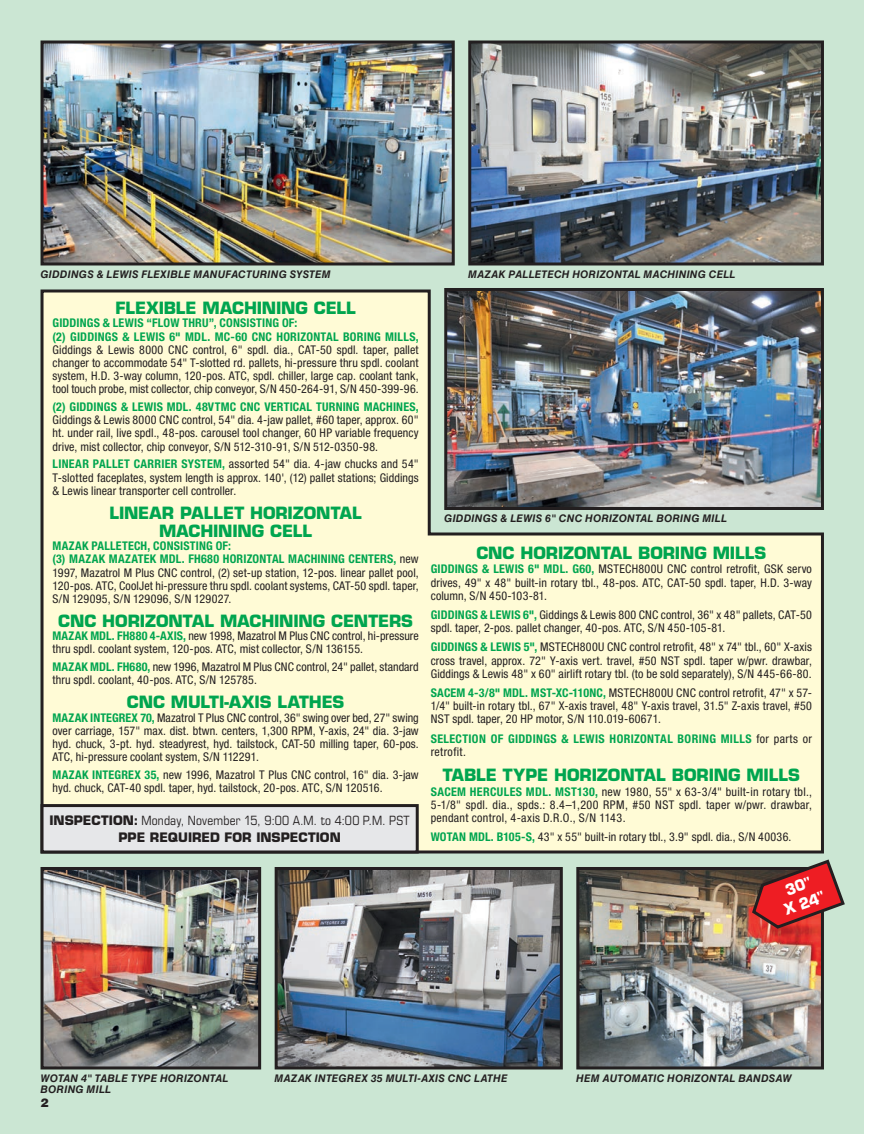
<style>
.page{position:relative;width:878px;height:1134px;background:#cbe6d3}
.page>*{position:absolute;margin:0;border:0;box-sizing:border-box;transform-origin:0 0}
.INV-HEAD{font:700 16.5px/18px "Eurostile";letter-spacing:-.005em;color:#00a54f;text-align:center}
.FLAG-TYPE{font:700 15px/18px "Eurostile";color:#fff;text-align:center;scale:.95 1}
.t1{font:condensed 12.75px "Eurostile";letter-spacing:.015em;color:#231f20}
.t2{font:700 12.75px "Eurostile";letter-spacing:.005em;color:#231f20}
.INV-BODY_less_lead{font:condensed 12px/13.2px "Helvetica Neue LT Std";letter-spacing:.01em;color:#231f20;text-align:justify}
.INV-BODY{font:700 condensed 12px "Helvetica Neue LT Std";letter-spacing:.015em;color:#00a54f}
.INV-BODY_less_lead-2{font:700 condensed 12px/13.2px "Helvetica Neue LT Std";letter-spacing:.03em;color:#00a54f}
.t3{font:900 12px "Helvetica";color:#231f20}
.t4{font:italic 700 10.5px/11.6px "Helvetica LT Std";letter-spacing:.025em;color:#231f20}
.s1{font-weight:700;color:#00a54f}
.s2{font-weight:400;color:#231f20}
.s3{font-weight:700;font-stretch:normal}
</style>
<div class="page">
<div style="left:864px;top:0;width:14px;height:1134px;background:#fff"></div>
<img style="left:44px;top:44px;width:406px;height:218px">
<div style="left:40px;top:40px;width:414px;height:226px;border:3px solid #231f20"></div>
<img style="left:472px;top:44px;width:348px;height:218px">
<div style="left:468px;top:40px;width:356px;height:226px;border:3px solid #231f20"></div>
<svg style="left:40px;top:288px;width:784px;height:566px;background:#dcdcc1"></svg>
<img style="left:44px;top:871px;width:213px;height:195px">
<div style="left:40px;top:867px;width:221px;height:203px;border:3px solid #231f20"></div>
<img style="left:278px;top:871px;width:280px;height:195px">
<div style="left:274px;top:867px;width:288px;height:203px;border:3px solid #231f20"></div>
<img style="left:580px;top:871px;width:240px;height:195px">
<div style="left:576px;top:867px;width:248px;height:203px;border:3px solid #231f20"></div>
<div style="left:42px;top:806px;width:375px;height:46px;background:#e6e7e9"></div>
<div style="left:40px;top:804px;width:378px;height:50px;border:3px solid #231f20"></div>
<svg style="left:750px;top:859px;width:95px;height:71px"></svg>
<p class="t4" style="left:40px;top:268px;width:291px">GIDDINGS &amp; LEWIS FLEXIBLE MANUFACTURING SYSTEM</p>
<p class="t4" style="left:468px;top:268px;width:268px">MAZAK PALLETECH HORIZONTAL MACHINING CELL</p>
<p class="INV-HEAD" style="left:115px;top:299px;width:242px">FLEXIBLE MACHINING CELL</p>
<p class="INV-BODY" style="left:52px;top:316px;width:246px">GIDDINGS &amp; LEWIS “FLOW THRU”, CONSISTING OF:</p>
<p class="INV-BODY_less_lead" style="left:52px;top:330px;width:368px"><span class="s1">(2) GIDDINGS &amp; LEWIS 6" MDL. MC-60 CNC HORIZONTAL BORING MILLS, </span>Giddings &amp; Lewis 8000 CNC control, 6" spdl. dia., CAT-50 spdl. taper, pallet changer to accommodate 54" T-slotted rd. pallets, hi-pressure thru spdl. coolant system, H.D. 3-way column, 120-pos. ATC, spdl. chiller, large cap. coolant tank, tool touch probe, mist collector, chip conveyor, S/N 450-264-91, S/N 450-399-96.</p>
<p class="INV-BODY_less_lead" style="left:52px;top:400px;width:367px"><span class="s1">(2) GIDDINGS &amp; LEWIS MDL. 48VTMC CNC VERTICAL TURNING MACHINES, </span>Giddings &amp; Lewis 8000 CNC control, 54" dia. 4-jaw pallet, #60 taper, approx. 60" ht. under rail, live spdl., 48-pos. carousel tool changer, 60 HP variable frequency drive, mist collector, chip conveyor, S/N 512-310-91, S/N 512-0350-98.</p>
<p class="INV-BODY_less_lead" style="left:52px;top:457px;width:368px"><span class="s1">LINEAR PALLET CARRIER SYSTEM,</span> assorted 54" dia. 4-jaw chucks and 54" T-slotted faceplates, system length is approx. 140', (12) pallet stations; Giddings &amp; Lewis linear transporter cell controller.</p>
<p class="INV-HEAD" style="left:109px;top:504px;width:254px">LINEAR PALLET HORIZONTAL<br>MACHINING CELL</p>
<p class="INV-BODY" style="left:52px;top:539px;width:180px">MAZAK PALLETECH, CONSISTING OF:</p>
<p class="INV-BODY_less_lead" style="left:52px;top:553px;width:368px"><span class="s1">(3) MAZAK MAZATEK MDL. FH680 HORIZONTAL MACHINING CENTERS,</span> new 1997, Mazatrol M Plus CNC control, (2) set-up station, 12-pos. linear pallet pool, 120-pos. ATC, CoolJet hi-pressure thru spdl. coolant systems, CAT-50 spdl. taper, S/N 129095, S/N 129096, S/N 129027.</p>
<p class="INV-HEAD" style="left:58px;top:612px;width:356px">CNC HORIZONTAL MACHINING CENTERS</p>
<p class="INV-BODY_less_lead" style="left:52px;top:629px;width:368px"><span class="s1">MAZAK MDL. FH880 4-AXIS,</span> new 1998, Mazatrol M Plus CNC control, hi-pressure thru spdl. coolant system, 120-pos. ATC, mist collector, S/N 136155.</p>
<p class="INV-BODY_less_lead" style="left:52px;top:660px;width:367px"><span class="s1">MAZAK MDL. FH680,</span> new 1996, Mazatrol M Plus CNC control, 24" pallet, standard thru spdl. coolant, 40-pos. ATC, S/N 125785.</p>
<p class="INV-HEAD" style="left:127px;top:693px;width:219px">CNC MULTI-AXIS LATHES</p>
<p class="INV-BODY_less_lead" style="left:52px;top:711px;width:368px"><span class="s1">MAZAK INTEGREX 70,</span> Mazatrol T Plus CNC control, 36" swing over bed, 27" swing over carriage, 157" max. dist. btwn. centers, 1,300 RPM, Y-axis, 24" dia. 3-jaw hyd. chuck, 3-pt. hyd. steadyrest, hyd. tailstock, CAT-50 milling taper, 60-pos.<br>ATC, hi-pressure coolant system, S/N 112291.</p>
<p class="INV-BODY_less_lead" style="left:52px;top:768px;width:367px"><span class="s1">MAZAK INTEGREX 35,</span> new 1996, Mazatrol T Plus CNC control, 16" dia. 3-jaw hyd. chuck, CAT-40 spdl. taper, hyd. tailstock, 20-pos. ATC, S/N 120516.</p>
<p class="t4" style="left:444px;top:512px;width:284px">GIDDINGS &amp; LEWIS 6" CNC HORIZONTAL BORING MILL</p>
<p class="INV-HEAD" style="left:476px;top:544px;width:291px">CNC HORIZONTAL BORING MILLS</p>
<p class="INV-BODY_less_lead" style="left:430px;top:563px;width:382px"><span class="s1">GIDDINGS &amp; LEWIS 6" MDL. G60,</span> MSTECH800U CNC control retrofit, GSK servo drives, 49" x 48" built-in rotary tbl., 48-pos. ATC, CAT-50 spdl. taper, H.D. 3-way column, S/N 450-103-81.</p>
<p class="INV-BODY_less_lead" style="left:430px;top:608px;width:382px"><span class="s1">GIDDINGS &amp; LEWIS 6",</span> Giddings &amp; Lewis 800 CNC control, 36" x 48" pallets, CAT-50 spdl. taper, 2-pos. pallet changer, 40-pos. ATC, S/N 450-105-81.</p>
<p class="INV-BODY_less_lead" style="left:430px;top:640px;width:382px"><span class="s1">GIDDINGS &amp; LEWIS 5",</span> MSTECH800U CNC control retrofit, 48" x 74" tbl., 60" X-axis cross travel, approx. 72" Y-axis vert. travel, #50 NST spdl. taper w/pwr. drawbar, Giddings &amp; Lewis 48" x 60" airlift rotary tbl. (to be sold separately), S/N 445-66-80.</p>
<p class="INV-BODY_less_lead" style="left:430px;top:686px;width:382px"><span class="s1">SACEM 4-3/8" MDL. MST-XC-110NC,</span> MSTECH800U CNC control retrofit, 47" x 57- 1/4" built-in rotary tbl., 67" X-axis travel, 48" Y-axis travel, 31.5" Z-axis travel, #50<br>NST spdl. taper, 20 HP motor, S/N 110.019-60671.</p>
<p class="INV-BODY_less_lead-2" style="left:430px;top:732px;width:383px">SELECTION OF GIDDINGS &amp; LEWIS HORIZONTAL BORING MILLS <span class="s2">for parts or retrofit.</span></p>
<p class="INV-HEAD" style="left:442px;top:766px;width:359px">TABLE TYPE HORIZONTAL BORING MILLS</p>
<p class="INV-BODY_less_lead" style="left:430px;top:785px;width:383px"><span class="s1">SACEM HERCULES MDL. MST130,</span> new 1980, 55" x 63-3/4" built-in rotary tbl., 5-1/8" spdl. dia., spds.: 8.4–1,200 RPM, #50 NST spdl. taper w/pwr. drawbar, pendant control, 4-axis D.R.O., S/N 1143.</p>
<p class="INV-BODY_less_lead" style="left:430px;top:831px;width:362px"><span class="s1">WOTAN MDL. B105-S,</span> 43" x 55" built-in rotary tbl., 3.9" spdl. dia., S/N 40036.</p>
<p class="t1" style="left:50px;top:813px;width:362px"><span class="s3">INSPECTION:</span> Monday, November 15, 9:00 A.M. to 4:00 P.M. PST</p>
<p class="t2" style="left:118px;top:830px;width:224px">PPE REQUIRED FOR INSPECTION</p>
<p class="FLAG-TYPE" style="left:775px;top:885px;width:45px;rotate:-20deg">30"<br>X 24"</p>
<p class="t4" style="left:40px;top:1072px;width:189px">WOTAN 4" TABLE TYPE HORIZONTAL<br>BORING MILL</p>
<p class="t4" style="left:274px;top:1072px;width:234px">MAZAK INTEGREX 35 MULTI-AXIS CNC LATHE</p>
<p class="t4" style="left:576px;top:1072px;width:217px">HEM AUTOMATIC HORIZONTAL BANDSAW</p>
<p class="t3" style="left:40px;top:1094px;width:10px">2</p>
</div>
